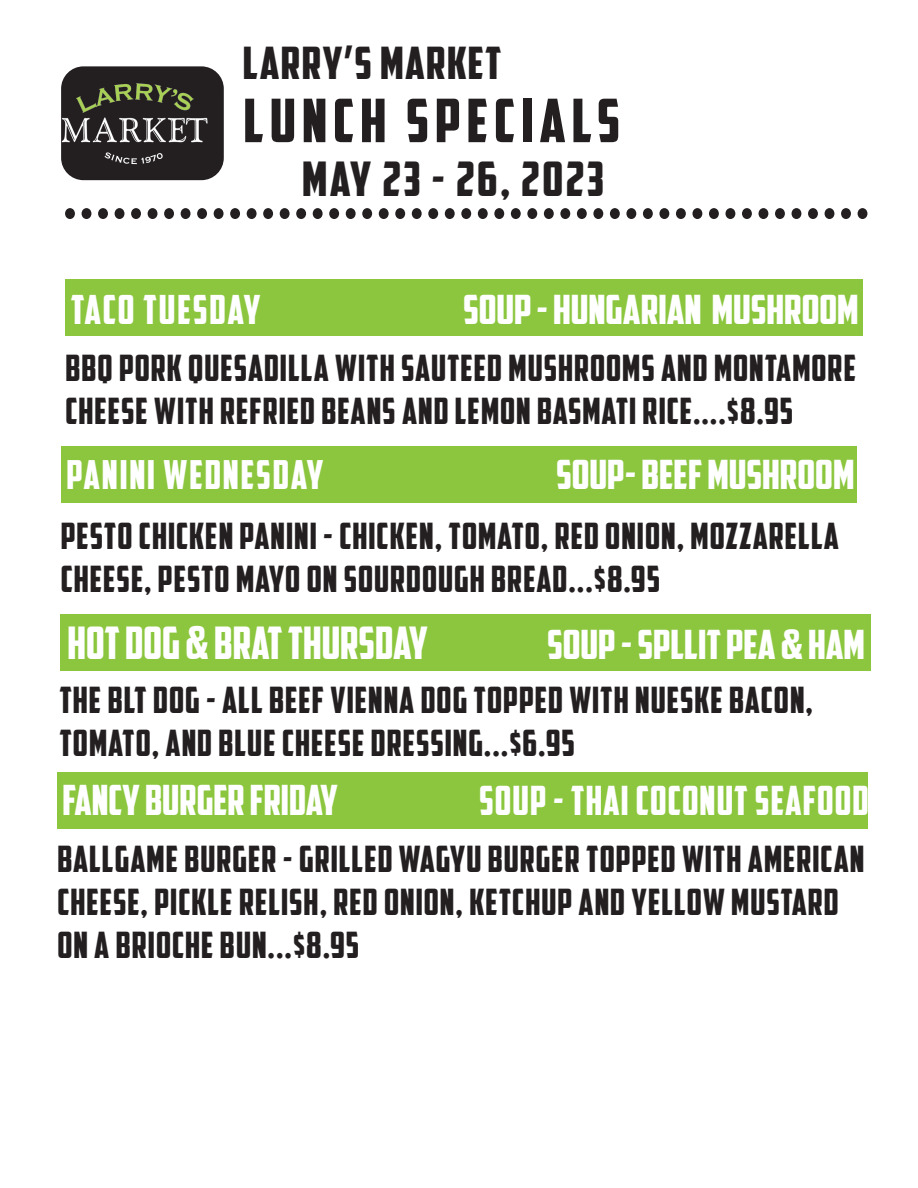
<style>
.page{position:relative;width:918px;height:1188px;background:#fff}
.page>*{position:absolute;margin:0;border:0;box-sizing:border-box;transform-origin:0 0}
.t1{font:70.2px "American Captain";color:#231f20;scale:.9 1}
.t2{font:60px "American Captain";letter-spacing:.1em;color:#231f20}
.t3{font:48px "American Captain";letter-spacing:.05em;color:#231f20}
.t4{font:45.15px "American Captain";color:#fff;scale:.94 1}
.t5{font:45px "American Captain";letter-spacing:.03em;color:#231f20}
.t6{font:42px "American Captain";color:#fff;scale:.94 1}
.t7{font:40.65px "American Captain";color:#fff}
.t8{font:40.65px "American Captain";letter-spacing:.03em;color:#fff;scale:.93 1}
.t9{font:40.5px "American Captain";letter-spacing:.05em;color:#fff;scale:.94 1}
.t10{font:40.2px "American Captain";letter-spacing:.05em;color:#fff;scale:.94 1}
.t11{font:36.6px/43px "American Captain";letter-spacing:.03em;color:#231f20;scale:.94 1}
</style>
<div class="page">
<div style="left:62px;top:68px;width:160px;height:111px;background:#231f20;border-radius:21px"></div>
<div style="left:61px;top:66px;width:163px;height:114px;border:3px solid #231f20;border-radius:21px"></div>
<div style="left:61px;top:446px;width:796px;height:57px;background:#8bc63e"></div>
<div style="left:65px;top:279px;width:798px;height:56px;background:#8bc63e"></div>
<div style="left:58px;top:772px;width:810px;height:57px;background:#8bc63e"></div>
<img style="left:61px;top:82px;width:147px;height:82px">
<div style="left:60px;top:614px;width:810px;height:57px;background:#8bc63e"></div>
<p class="t5" style="left:243px;top:36px;width:260px">LARRY’S MARKET</p>
<h2 class="t2" style="left:243px;top:85px;width:378px">LUNCH SPECIALS</h2>
<h3 class="t3" style="left:302px;top:150px;width:303px">MAY 23 - 26, 2023</h3>
<h1 class="t1" style="left:63px;top:151px;width:897px">.................................................</h1>
<p class="t9" style="left:71px;top:285px;width:203px">TACO TUESDAY</p>
<p class="t7" style="left:463px;top:285px;width:397px">SOUP - HUNGARIAN MUSHROOM</p>
<p class="t11" style="left:65px;top:347px;width:843px">BBQ PORK QUESADILLA WITH SAUTEED MUSHROOMS AND MONTAMORE<br>CHEESE WITH REFRIED BEANS AND LEMON BASMATI RICE....$8.95</p>
<p class="t10" style="left:66px;top:450px;width:275px">PANINI WEDNESDAY</p>
<p class="t7" style="left:556px;top:450px;width:300px">SOUP- BEEF MUSHROOM</p>
<p class="t11" style="left:61px;top:514px;width:829px">PESTO CHICKEN PANINI - CHICKEN, TOMATO, RED ONION, MOZZARELLA<br>CHEESE, PESTO MAYO ON SOURDOUGH BREAD...$8.95</p>
<p class="t4" style="left:68px;top:615px;width:385px">HOT DOG &amp; BRAT THURSDAY</p>
<p class="t7" style="left:547px;top:620px;width:319px">SOUP - SPLLIT PEA &amp; HAM</p>
<p class="t11" style="left:59px;top:678px;width:803px">THE BLT DOG - ALL BEEF VIENNA DOG TOPPED WITH NUESKE BACON,<br>TOMATO, AND BLUE CHEESE DRESSING...$6.95</p>
<p class="t6" style="left:62px;top:775px;width:295px">FANCY BURGER FRIDAY</p>
<p class="t8" style="left:479px;top:776px;width:420px">SOUP - THAI COCONUT SEAFOOD</p>
<p class="t11" style="left:57px;top:837px;width:860px">BALLGAME BURGER - GRILLED WAGYU BURGER TOPPED WITH AMERICAN<br>CHEESE, PICKLE RELISH, RED ONION, KETCHUP AND YELLOW MUSTARD<br>ON A BRIOCHE BUN...$8.95</p>
</div>
